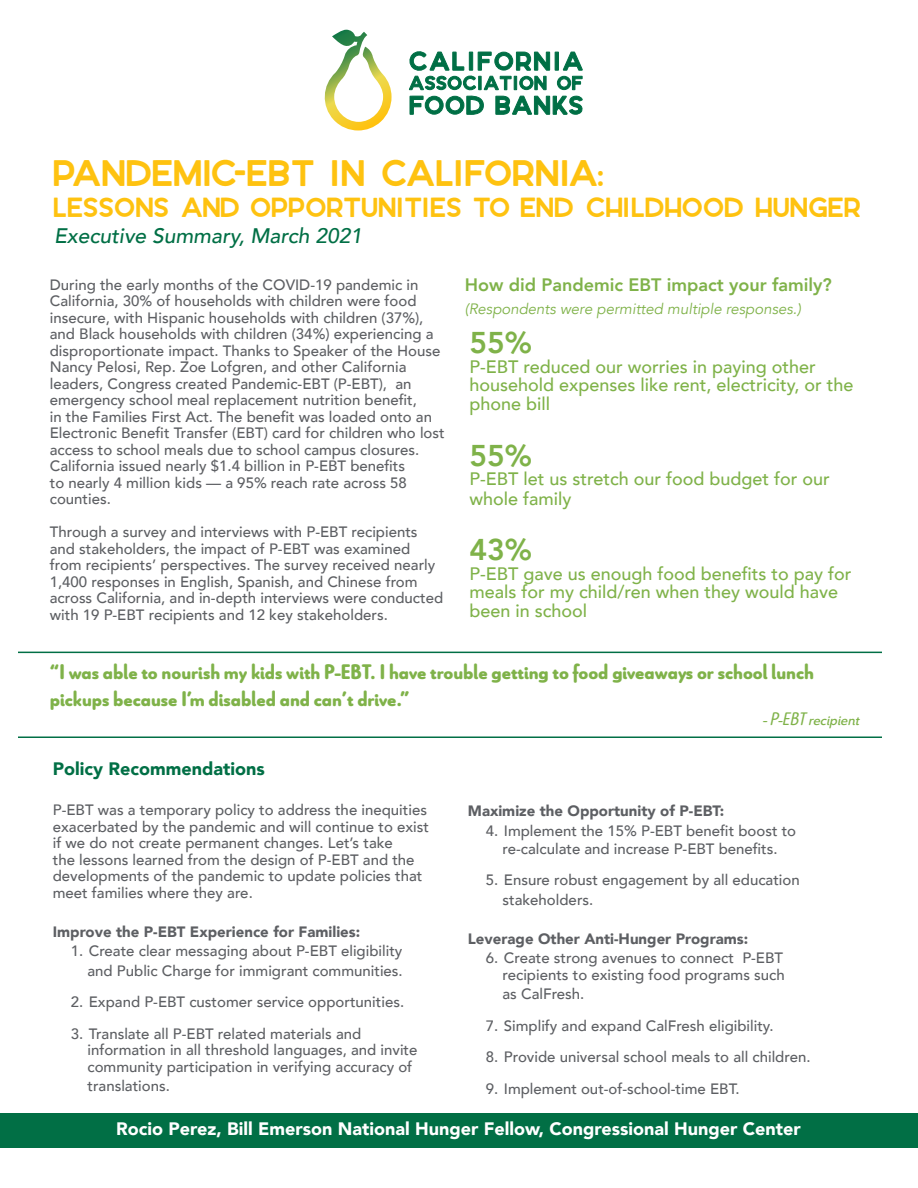
<style>
.page{position:relative;width:918px;height:1188px;background:#fff}
.page>*{position:absolute;margin:0;border:0;box-sizing:border-box;transform-origin:0 0}
.t1{font:30px "Fox And Bower";color:#fec210}
.t2{font:800 30px "Avenir";color:#7fb249}
.t3{font:22.5px "Fox And Bower";color:#fec210}
.t4{font:900 21px/27px "Le Havre Rounded";color:#7fb249}
.t5{font:italic 500 21px "Avenir";color:#016f45}
.t6{font:500 18px/18.8px "Avenir";color:#7fb249}
.t7{font:900 18px "Avenir";color:#fff}
.t8{font:800 18px "Avenir";color:#7fb249}
.t9{font:900 18px "Avenir";color:#016f45}
.t10{font:italic 18px "Le Havre Rounded";color:#7fb249}
.t11{font:500 15px/16.5px "Avenir";color:#5d5f63}
.t12{font:900 15px "Avenir";color:#5d5f63}
.t13{font:italic 15px "Avenir";color:#7fb249}
</style>
<div class="page">
<hr style="left:18px;top:736px;width:864px;height:2px;background:#016f45">
<hr style="left:18px;top:652px;width:864px;height:1px;background:#016f45">
<div style="left:0;top:1113px;width:918px;height:34px;background:#016f45"></div>
<svg style="left:409px;top:51px;width:173px;height:63px"></svg>
<svg style="left:324px;top:30px;width:68px;height:100px"></svg>
<p class="t1" style="left:54px;top:158px;width:553px">PANDEMIC-EBT IN CALIFORNIA:</p>
<p class="t3" style="left:54px;top:196px;width:809px">LESSONS AND OPPORTUNITIES TO END CHILDHOOD HUNGER</p>
<p class="t5" style="left:54px;top:223px;width:310px">Executive Summary, March 2021</p>
<p class="t8" style="left:465px;top:271px;width:369px">How did Pandemic EBT impact your family?</p>
<p class="t13" style="left:465px;top:299px;width:338px">(Respondents were permitted multiple responses.)</p>
<p class="t2" style="left:469px;top:319px;width:64px">55%</p>
<p class="t6" style="left:469px;top:356px;width:386px">P-EBT reduced our worries in paying other household expenses like rent, electricity, or the phone bill</p>
<p class="t2" style="left:469px;top:432px;width:64px">55%</p>
<p class="t6" style="left:469px;top:468px;width:362px;line-height:19.5px">P-EBT let us stretch our food budget for our whole family</p>
<p class="t2" style="left:469px;top:526px;width:64px">43%</p>
<p class="t6" style="left:469px;top:563px;width:384px">P-EBT gave us enough food benefits to pay for meals for my child/ren when they would have been in school</p>
<p class="t11" style="left:50px;top:276px;width:396px">During the early months of the COVID-19 pandemic in California, 30% of households with children were food insecure, with Hispanic households with children (37%), and Black households with children (34%) experiencing a disproportionate impact. Thanks to Speaker of the House Nancy Pelosi, Rep. Zoe Lofgren, and other California leaders, Congress created Pandemic-EBT (P-EBT), an emergency school meal replacement nutrition benefit,<br>in the Families First Act. The benefit was loaded onto an Electronic Benefit Transfer (EBT) card for children who lost access to school meals due to school campus closures.<br>California issued nearly $1.4 billion in P-EBT benefits<br>to nearly 4 million kids — a 95% reach rate across 58 counties.</p>
<p class="t11" style="left:50px;top:523px;width:395px">Through a survey and interviews with P-EBT recipients and stakeholders, the impact of P-EBT was examined from recipients’ perspectives. The survey received nearly 1,400 responses in English, Spanish, and Chinese from across California, and in-depth interviews were conducted with 19 P-EBT recipients and 12 key stakeholders.</p>
<p class="t4" style="left:50px;top:658px;width:766px">“I was able to nourish my kids with P-EBT. I have trouble getting to food giveaways or school lunch pickups because I’m disabled and can’t drive.”</p>
<p class="t10" style="left:763px;top:709px;width:98px">- P-EBT recipient</p>
<p class="t9" style="left:53px;top:754px;width:213px">Policy Recommendations</p>
<p class="t11" style="left:53px;top:801px;width:378px">P-EBT was a temporary policy to address the inequities exacerbated by the pandemic and will continue to exist if we do not create permanent changes. Let’s take<br>the lessons learned from the design of P-EBT and the developments of the pandemic to update policies that meet families where they are.</p>
<p class="t12" style="left:53px;top:919px;width:309px">Improve the P-EBT Experience for Families:</p>
<p class="t11" style="left:71px;top:941px;width:334px;line-height:19.5px;text-align:right">1. Create clear messaging about P-EBT eligibility and Public Charge for immigrant communities.</p>
<p class="t11" style="left:71px;top:993px;width:335px">2. Expand P-EBT customer service opportunities.</p>
<p class="t11" style="left:87px;top:1025px;width:332px;text-indent:-17px">3. Translate all P-EBT related materials and information in all threshold languages, and invite community participation in verifying accuracy of</p>
<p class="t11" style="left:87px;top:1077px;width:84px">translations.</p>
<p class="t12" style="left:468px;top:798px;width:258px">Maximize the Opportunity of P-EBT:</p>
<p class="t11" style="left:486px;top:821px;width:312px;line-height:18px;text-align:center">4. Implement the 15% P-EBT benefit boost to re-calculate and increase P-EBT benefits.</p>
<p class="t11" style="left:503px;top:870px;width:299px;line-height:19.5px;text-indent:-17px">5. Ensure robust engagement by all education stakeholders.</p>
<p class="t12" style="left:468px;top:926px;width:282px">Leverage Other Anti-Hunger Programs:</p>
<p class="t11" style="left:486px;top:949px;width:300px;text-align:right">6. Create strong avenues to connect P-EBT recipients to existing food programs such</p>
<p class="t11" style="left:503px;top:985px;width:83px">as CalFresh.</p>
<p class="t11" style="left:486px;top:1017px;width:289px">7. Simplify and expand CalFresh eligibility.</p>
<p class="t11" style="left:486px;top:1048px;width:326px">8. Provide universal school meals to all children.</p>
<p class="t11" style="left:486px;top:1080px;width:255px">9. Implement out-of-school-time EBT.</p>
<p class="t7" style="left:116px;top:1113px;width:686px">Rocio Perez, Bill Emerson National Hunger Fellow, Congressional Hunger Center</p>
</div>
